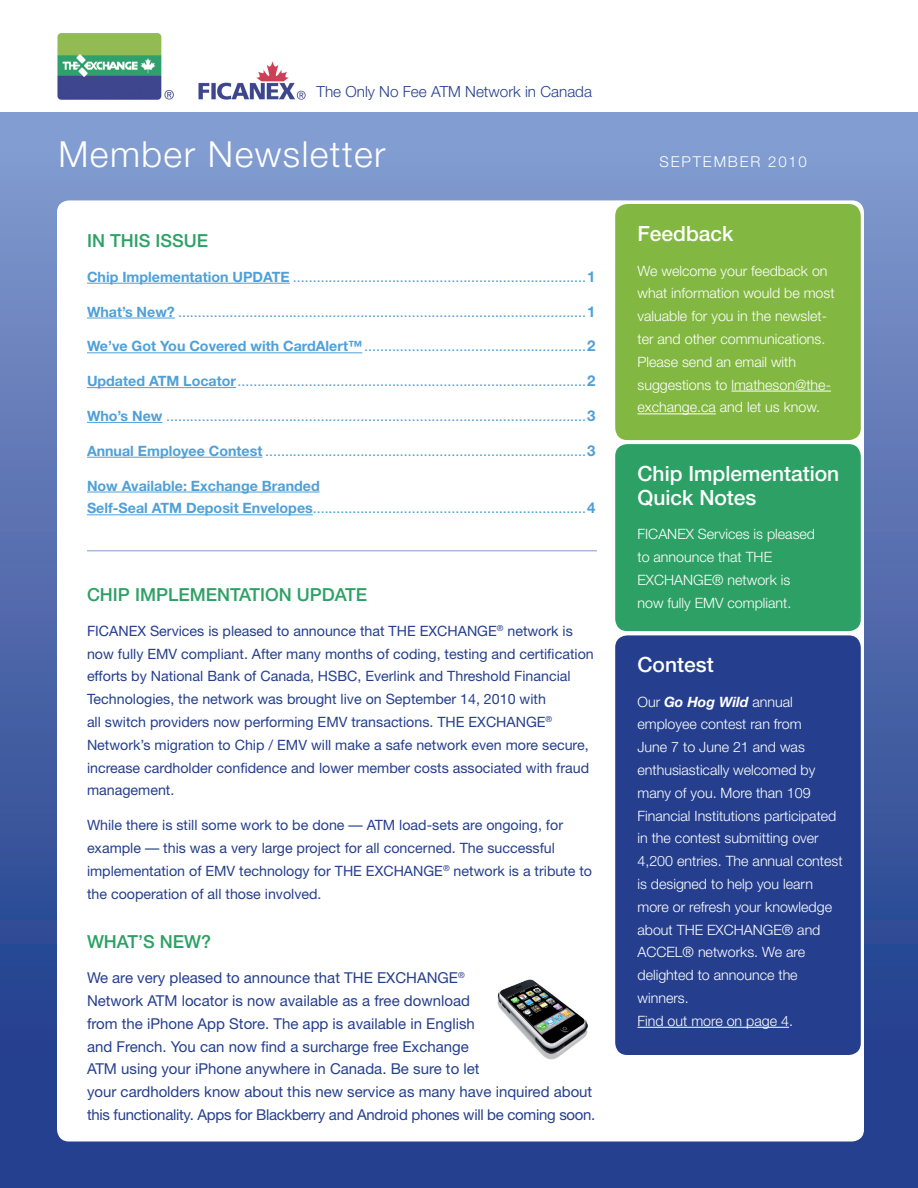
<style>
.page{position:relative;width:918px;height:1188px;background:#fff}
.page>*{position:absolute;margin:0;border:0;box-sizing:border-box;transform-origin:0 0}
.t1{font:300 36px "Helvetica Neue LT Std";letter-spacing:.04em;color:#fff}
.Sidebar_H1{font:500 21px/24px "Helvetica Neue LT Std";color:#fff}
.t2{font:500 18px "Helvetica Neue LT Std";color:#2da165}
.t3{font:300 15.3px "Helvetica Neue LT Std";color:#253f8e}
.Body{font:15px/22.8px "Helvetica Neue";color:#253f8e}
.t4{font:300 15px "Helvetica Neue LT Std";letter-spacing:.12em;color:#fff}
.TOC_item{font:14.25px/22.8px "Helvetica Neue";color:#4fa0d8}
.Body-2{font:14.25px/22.8px "Helvetica Neue";color:#253f8e}
.Sidebar_Body_Align_L{font:300 14.25px/22.8px "Helvetica Neue LT Std";color:#fff}
.Sidebar_Body_Align_R{font:300 14.25px/22.8px "Helvetica Neue LT Std";color:#fff}
.s1{font-family:"Helvetica Neue LT Std";font-weight:700}
.s2{font-family:"Helvetica Neue LT Std";font-weight:700;font-size:15px}
.s3{font-family:"Helvetica Neue";font-weight:700;font-style:italic}
</style>
<div class="page">
<div style="left:0;top:113px;width:918px;height:1075px;background:linear-gradient(to bottom,#849bcf,#183486)"></div>
<div style="left:57px;top:200px;width:807px;height:942px;background:#fff;border-radius:12px"></div>
<img style="left:57px;top:33px;width:117px;height:67px">
<img style="left:198px;top:61px;width:108px;height:39px">
<hr style="left:87px;top:283px;width:203px;height:1px;background:#4fa0d8">
<hr style="left:87px;top:318px;width:88px;height:1px;background:#4fa0d8">
<hr style="left:87px;top:352px;width:275px;height:1px;background:#4fa0d8">
<hr style="left:87px;top:387px;width:149px;height:1px;background:#4fa0d8">
<hr style="left:87px;top:422px;width:75px;height:1px;background:#4fa0d8">
<hr style="left:87px;top:457px;width:175px;height:1px;background:#4fa0d8">
<hr style="left:87px;top:492px;width:233px;height:1px;background:#4fa0d8">
<hr style="left:87px;top:514px;width:226px;height:1px;background:#4fa0d8">
<hr style="left:87px;top:550px;width:510px;height:1px;background:#829ed1">
<div style="left:615px;top:204px;width:246px;height:236px;background:#82b841;border-radius:12px"></div>
<hr style="left:731px;top:391px;width:100px;height:1px;background:#fff">
<hr style="left:638px;top:414px;width:78px;height:1px;background:#fff">
<div style="left:615px;top:444px;width:246px;height:187px;background:#2da165;border-radius:12px"></div>
<div style="left:615px;top:635px;width:246px;height:420px;background:#253f8e;border-radius:12px"></div>
<hr style="left:638px;top:1027px;width:151px;height:1px;background:#fff">
<img style="left:497px;top:980px;width:90px;height:79px">
<p class="t3" style="left:317px;top:82px;width:277px">The Only No Fee ATM Network in Canada</p>
<p class="t1" style="left:58px;top:132px;width:329px">Member Newsletter</p>
<h1 class="t2" style="left:87px;top:230px;width:123px">IN THIS ISSUE</h1>
<p class="TOC_item" style="left:87px;top:265px;width:510px"><span class="s1">Chip Implementation UPDATE</span>...........................................................................<span class="s2">1</span></p>
<p class="TOC_item" style="left:87px;top:300px;width:510px"><span class="s1">What’s New?</span>........................................................................................................<span class="s2">1</span></p>
<p class="TOC_item" style="left:87px;top:335px;width:510px"><span class="s1">We’ve Got You Covered with CardAlert™</span>.........................................................<span class="s2">2</span></p>
<p class="TOC_item" style="left:87px;top:370px;width:510px"><span class="s1">Updated ATM Locator</span>.........................................................................................<span class="s2">2</span></p>
<p class="TOC_item" style="left:87px;top:404px;width:510px"><span class="s1">Who’s New</span>...........................................................................................................<span class="s2">3</span></p>
<p class="TOC_item" style="left:87px;top:439px;width:510px"><span class="s1">Annual Employee Contest</span>..................................................................................<span class="s2">3</span></p>
<p class="TOC_item" style="left:87px;top:474px;width:510px"><span class="s1">Now Available: Exchange Branded<br>Self-Seal ATM Deposit Envelopes</span>.....................................................................<span class="s2">4</span></p>
<h1 class="t2" style="left:87px;top:584px;width:282px">CHIP IMPLEMENTATION UPDATE</h1>
<p class="Body-2" style="left:87px;top:619px;width:508px">FICANEX Services is pleased to announce that THE EXCHANGE<sup>®</sup> network is now fully EMV compliant. After many months of coding, testing and certification efforts by National Bank of Canada, HSBC, Everlink and Threshold Financial Technologies, the network was brought live on September 14, 2010 with<br>all switch providers now performing EMV transactions. THE EXCHANGE<sup>® </sup>Network’s migration to Chip / EMV will make a safe network even more secure, increase cardholder confidence and lower member costs associated with fraud management.</p>
<p class="Body-2" style="left:87px;top:814px;width:507px">While there is still some work to be done — ATM load-sets are ongoing, for example — this was a very large project for all concerned. The successful implementation of EMV technology for THE EXCHANGE<sup>®</sup> network is a tribute to the cooperation of all those involved.</p>
<h1 class="t2" style="left:87px;top:931px;width:126px">WHAT’S NEW?</h1>
<p class="Body" style="left:87px;top:966px;width:510px">We are very pleased to announce that THE EXCHANGE<sup>®<br></sup>Network ATM locator is now available as a free download<br>from the iPhone App Store. The app is available in English<br>and French. You can now find a surcharge free Exchange<br>ATM using your iPhone anywhere in Canada. Be sure to let<br>your cardholders know about this new service as many have inquired about this functionality. Apps for Blackberry and Android phones will be coming soon.</p>
<p class="t4" style="left:660px;top:152px;width:149px">SEPTEMBER 2010</p>
<p class="Sidebar_H1" style="left:638px;top:221px;width:98px">Feedback</p>
<p class="Sidebar_Body_Align_R" style="left:638px;top:259px;width:199px">We welcome your feedback on what information would be most valuable for you in the newslet&shy;ter and other communications.<br>Please send an email with suggestions to lmatheson@the&shy;exchange.ca and let us know.</p>
<p class="Sidebar_H1" style="left:638px;top:461px;width:203px">Chip Implementation<br>Quick Notes</p>
<p class="Sidebar_Body_Align_L" style="left:638px;top:523px;width:179px">FICANEX Services is pleased to announce that THE<br>EXCHANGE® network is now fully EMV compliant.</p>
<p class="Sidebar_H1" style="left:638px;top:652px;width:78px">Contest</p>
<p class="Sidebar_Body_Align_L" style="left:638px;top:690px;width:207px">Our <span class="s3">Go Hog Wild</span> annual employee contest ran from<br>June 7 to June 21 and was enthusiastically welcomed by many of you. More than 109<br>Financial Institutions participated in the contest submitting over<br>4,200 entries. The annual contest is designed to help you learn more or refresh your knowledge about THE EXCHANGE® and<br>ACCEL® networks. We are delighted to announce the winners.<br>Find out more on page 4.</p>
</div>
